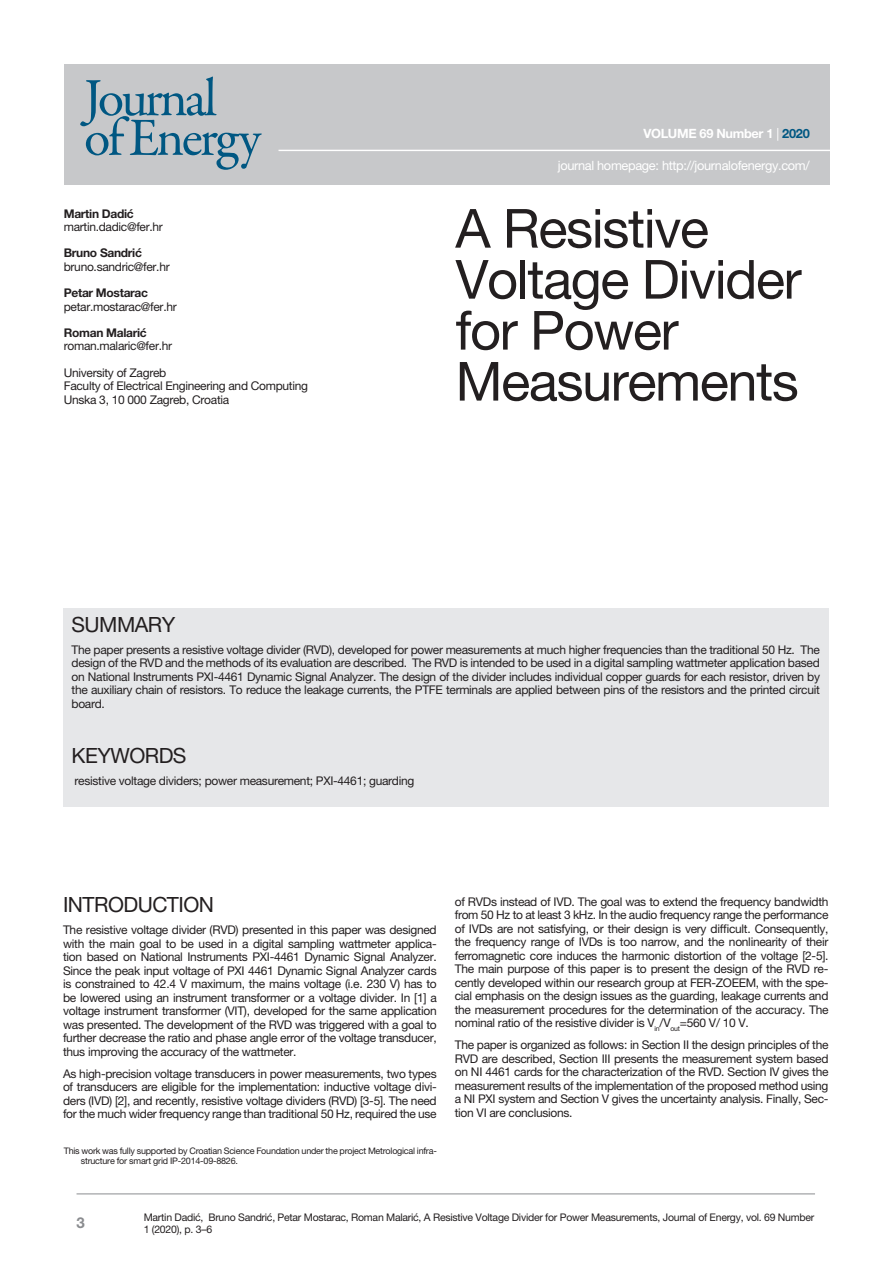
<style>
.page{position:relative;width:893px;height:1263px;background:#fff}
.page>*{position:absolute;margin:0;border:0;box-sizing:border-box;transform-origin:0 0}
.t1{font:54.15px/39.6px "MH Garamond";letter-spacing:-.055em;color:#005782}
.t2{font:54px/51px "MH Helvetica";letter-spacing:-.025em;color:#231f20}
.t3{font:21px "MH Helvetica";letter-spacing:-.025em;color:#231f20}
.t4{font:700 15px "MH Helvetica";color:#8a8c8f}
.t5{font:12.75px "MH Helvetica";letter-spacing:-.025em;color:#fff}
.t6{font:700 12.75px "MH Helvetica";letter-spacing:-.025em;color:#fff}
.t7{font:12px/13.5px "MH Helvetica";letter-spacing:-.025em;color:#231f20;text-align:justify}
.t8{font:700 12px "MH Helvetica";letter-spacing:-.025em;color:#231f20}
.t9{font:10.5px/12px "MH Helvetica";letter-spacing:-.025em;color:#231f20}
.t10{font:9px/10.5px "MH Helvetica";letter-spacing:-.025em;color:#231f20}
.s1{font-weight:400}
.s2{color:#005782}
</style>
<div class="page">
<hr style="left:77px;top:1193px;width:738px;height:1px;background:#8a8c8f">
<div style="left:63px;top:608px;width:765px;height:199px;background:#e6e7e9"></div>
<div style="left:64px;top:64px;width:765px;height:121px;background:#c7c8ca"></div>
<hr style="left:278px;top:150px;width:555px;height:1px;background:#fff">
<h1 class="t1" style="left:84px;top:80px;width:178px">Journal of Energy</h1>
<p class="t8" style="left:64px;top:206px;width:72px">Martin Dadić</p>
<p class="t7" style="left:64px;top:220px;width:101px">martin.dadic@fer.hr</p>
<p class="t8" style="left:64px;top:246px;width:80px">Bruno Sandrić</p>
<p class="t7" style="left:64px;top:260px;width:107px">bruno.sandric@fer.hr</p>
<p class="t8" style="left:64px;top:285px;width:86px">Petar Mostarac</p>
<p class="t7" style="left:64px;top:299px;width:114px">petar.mostarac@fer.hr</p>
<p class="t8" style="left:64px;top:325px;width:85px">Roman Malarić</p>
<p class="t7" style="left:64px;top:333px;width:110px;line-height:26.2px">roman.malaric@fer.hr<br>University of Zagreb</p>
<p class="t7" style="left:64px;top:379px;width:246px">Faculty of Electrical Engineering and Computing<br>Unska 3, 10 000 Zagreb, Croatia</p>
<p class="t6" style="left:643px;top:125px;width:168px">VOLUME 69 Number 1 <span class="s1">|</span> <span class="s2">2020</span></p>
<p class="t5" style="left:558px;top:157px;width:253px">journal homepage: http://journalofenergy.com/</p>
<h2 class="t2" style="left:455px;top:202px;width:348px">A Resistive<br>Voltage Divider for Power<br>Measurements</h2>
<h3 class="t3" style="left:72px;top:611px;width:105px">SUMMARY</h3>
<p class="t7" style="left:72px;top:642px;width:750px">The paper presents a resistive voltage divider (RVD), developed for power measurements at much higher frequencies than the traditional 50 Hz. The design of the RVD and the methods of its evaluation are described. The RVD is intended to be used in a digital sampling wattmeter application based on National Instruments PXI-4461 Dynamic Signal Analyzer. The design of the divider includes individual copper guards for each resistor, driven by the auxiliary chain of resistors. To reduce the leakage currents, the PTFE terminals are applied between pins of the resistors and the printed circuit board.</p>
<h3 class="t3" style="left:72px;top:742px;width:116px">KEYWORDS</h3>
<p class="t7" style="left:75px;top:773px;width:341px">resistive voltage dividers; power measurement; PXI-4461; guarding</p>
<h3 class="t3" style="left:63px;top:892px;width:152px">INTRODUCTION</h3>
<p class="t7" style="left:63px;top:923px;width:375px">The resistive voltage divider (RVD) presented in this paper was designed with the main goal to be used in a digital sampling wattmeter applica&shy;tion based on National Instruments PXI-4461 Dynamic Signal Analyzer.<br>Since the peak input voltage of PXI 4461 Dynamic Signal Analyzer cards is constrained to 42.4 V maximum, the mains voltage (i.e. 230 V) has to be lowered using an instrument transformer or a voltage divider. In [1] a voltage instrument transformer (VIT), developed for the same application was presented. The development of the RVD was triggered with a goal to further decrease the ratio and phase angle error of the voltage transducer, thus improving the accuracy of the wattmeter.</p>
<p class="t7" style="left:63px;top:1066px;width:375px">As high-precision voltage transducers in power measurements, two types of transducers are eligible for the implementation: inductive voltage divi&shy;ders (IVD) [2], and recently, resistive voltage dividers (RVD) [3-5]. The need for the much wider frequency range than traditional 50 Hz, required the use</p>
<p class="t10" style="left:81px;top:1145px;width:358px;text-indent:-17px">This work was fully supported by Croatian Science Foundation under the project Metrological infra&shy;structure for smart grid IP-2014-09-8826.</p>
<p class="t7" style="left:455px;top:894px;width:375px">of RVDs instead of IVD. The goal was to extend the frequency bandwidth from 50 Hz to at least 3 kHz. In the audio frequency range the performance of IVDs are not satisfying, or their design is very difficult. Consequently, the frequency range of IVDs is too narrow, and the nonlinearity of their ferromagnetic core induces the harmonic distortion of the voltage [2-5].<br>The main purpose of this paper is to present the design of the RVD re&shy;cently developed within our research group at FER-ZOEEM, with the spe&shy;cial emphasis on the design issues as the guarding, leakage currents and the measurement procedures for the determination of the accuracy. The nominal ratio of the resistive divider is V<sub>in</sub>/V<sub>out</sub>=560 V/ 10 V.</p>
<p class="t7" style="left:455px;top:1038px;width:375px">The paper is organized as follows: in Section II the design principles of the RVD are described, Section III presents the measurement system based on NI 4461 cards for the characterization of the RVD. Section IV gives the measurement results of the implementation of the proposed method using a NI PXI system and Section V gives the uncertainty analysis. Finally, Sec&shy;tion VI are conclusions.</p>
<p class="t4" style="left:77px;top:1213px;width:10px">3</p>
<p class="t9" style="left:144px;top:1211px;width:672px">Martin Dadić, Bruno Sandrić, Petar Mostarac, Roman Malarić, A Resistive Voltage Divider for Power Measurements, Journal of Energy, vol. 69 Number<br>1 (2020), p. 3–6</p>
</div>
